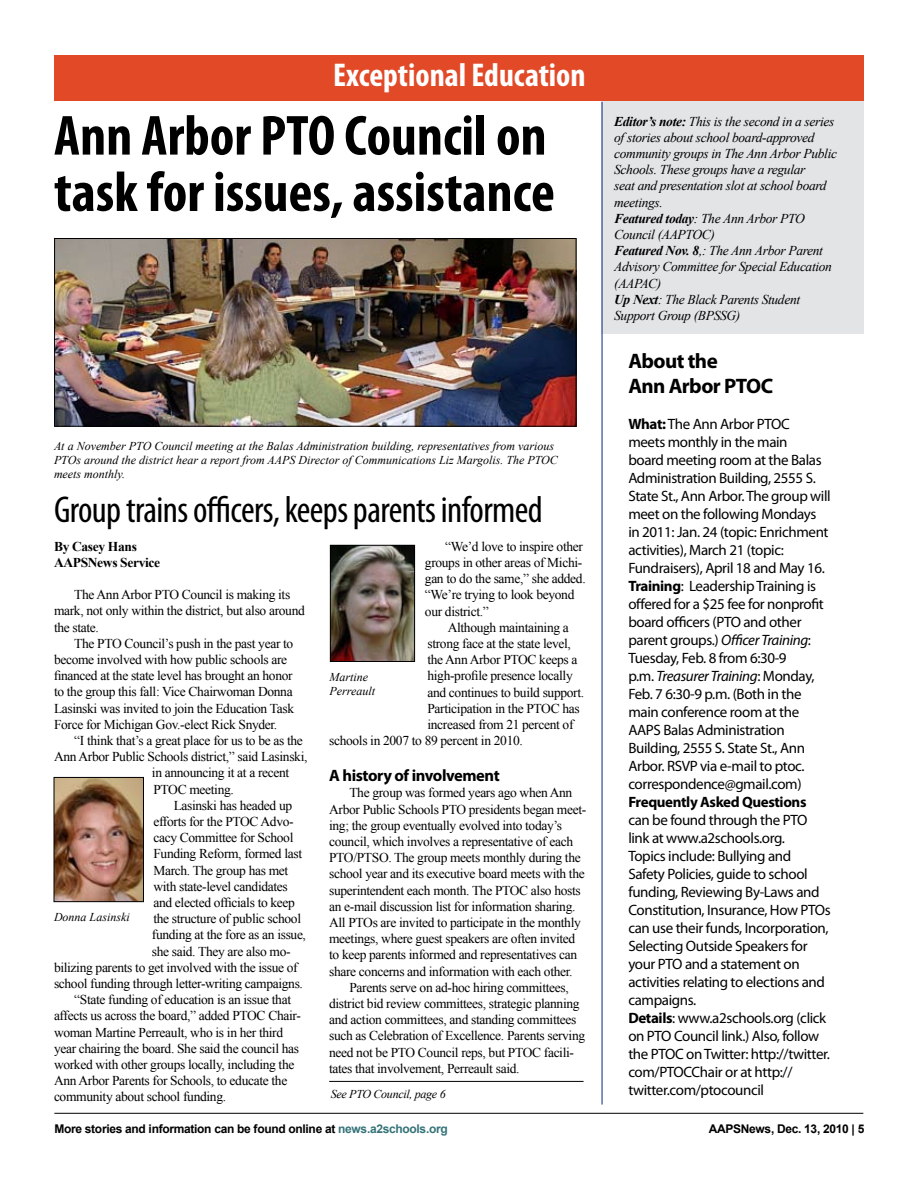
<style>
.page{position:relative;width:918px;height:1188px;background:#fff}
.page>*{position:absolute;margin:0;border:0;box-sizing:border-box;transform-origin:0 0}
.t1{font:700 condensed 57px/56.4px "Myriad Pro";color:#000}
.t2{font:condensed 37.5px "Myriad Pro";letter-spacing:-.015em;color:#000}
.t3{font:700 condensed 33px "Myriad Pro";color:#fff}
.t4{font:700 21px/25.2px "Myriad Pro";letter-spacing:-.025em;color:#000}
.t5{font:700 16.5px "Myriad Pro";letter-spacing:-.025em;color:#000}
.t6{font:15px/18px "Myriad Pro";letter-spacing:-.025em;color:#000}
.t7{font:700 15px "Myriad Pro";letter-spacing:-.025em;color:#000}
.t8{font:13.5px/16.2px "Times New Roman";letter-spacing:-.025em;color:#000}
.t9{font:italic 13.5px/16.2px "Times New Roman";letter-spacing:-.025em;color:#000}
.t10{font:700 13.5px/16.2px "Times New Roman";letter-spacing:-.025em;color:#000}
.t11{font:italic 12px/14.4px "Times New Roman";color:#000}
.t12{font:700 12px "Arial";letter-spacing:-.025em;color:#000}
.t13{font:italic 12px "Times New Roman";letter-spacing:-.025em;color:#000}
.s1{font-weight:700}
.s2{font-style:italic}
.s3{color:#357379}
</style>
<div class="page">
<div style="left:601px;top:101px;width:263px;height:233px;background:#e2e4e5"></div>
<div style="left:54px;top:55px;width:810px;height:46px;background:#e14927"></div>
<hr style="left:54px;top:1113px;width:809px;height:1px;background:#000">
<img style="left:56px;top:240px;width:518px;height:185px">
<div style="left:54px;top:238px;width:522px;height:189px;border:1px solid #000"></div>
<img style="left:332px;top:547px;width:81px;height:113px">
<div style="left:330px;top:545px;width:85px;height:117px;border:1px solid #000"></div>
<img style="left:56px;top:779px;width:86px;height:121px">
<div style="left:54px;top:777px;width:90px;height:125px;border:1px solid #000"></div>
<hr style="left:601px;top:102px;width:2px;height:1003px;background:#25408f">
<hr style="left:329px;top:1081px;width:255px;height:1px;background:#000">
<h3 class="t3" style="left:333px;top:54px;width:254px">Exceptional Education</h3>
<h1 class="t1" style="left:54px;top:106px;width:502px">Ann Arbor PTO Council on task for issues, assistance</h1>
<p class="t11" style="left:54px;top:438px;width:505px">At a November PTO Council meeting at the Balas Administration building, representatives from various<br>PTOs around the district hear a report from AAPS Director of Communications Liz Margolis. The PTOC meets monthly.</p>
<h2 class="t2" style="left:54px;top:487px;width:490px">Group trains officers, keeps parents informed</h2>
<p class="t10" style="left:54px;top:538px;width:108px">By Casey Hans<br>AAPSNews Service</p>
<p class="t8" style="left:54px;top:586px;width:252px;text-indent:20px">The Ann Arbor PTO Council is making its mark, not only within the district, but also around the state.</p>
<p class="t8" style="left:54px;top:635px;width:242px;text-indent:20px">The PTO Council’s push in the past year to become involved with how public schools are financed at the state level has brought an honor to the group this fall: Vice Chairwoman Donna Lasinski was invited to join the Education Task Force for Michigan Gov.-elect Rick Snyder.</p>
<p class="t8" style="left:74px;top:732px;width:230px">“I think that’s a great place for us to be as the</p>
<p class="t8" style="left:54px;top:748px;width:255px">Ann Arbor Public Schools district,” said Lasinski,</p>
<p class="t8" style="left:152px;top:765px;width:139px">in announcing it at a recent</p>
<p class="t8" style="left:153px;top:781px;width:82px">PTOC meeting.</p>
<p class="t8" style="left:174px;top:797px;width:120px">Lasinski has headed up</p>
<p class="t8" style="left:153px;top:813px;width:142px">efforts for the PTOC Advo-</p>
<p class="t8" style="left:153px;top:829px;width:142px">cacy Committee for School</p>
<p class="t8" style="left:153px;top:846px;width:150px">Funding Reform, formed last</p>
<p class="t8" style="left:153px;top:862px;width:136px">March. The group has met</p>
<p class="t8" style="left:153px;top:878px;width:136px">with state-level candidates</p>
<p class="t8" style="left:153px;top:894px;width:143px">and elected officials to keep</p>
<p class="t8" style="left:153px;top:910px;width:149px">the structure of public school</p>
<p class="t8" style="left:152px;top:927px;width:156px">funding at the fore as an issue,</p>
<p class="t8" style="left:152px;top:943px;width:140px">she said. They are also mo-</p>
<p class="t8" style="left:54px;top:959px;width:245px">bilizing parents to get involved with the issue of</p>
<p class="t8" style="left:54px;top:975px;width:250px">school funding through letter-writing campaigns.</p>
<p class="t8" style="left:74px;top:991px;width:218px">“State funding of education is an issue that</p>
<p class="t8" style="left:54px;top:1008px;width:248px">affects us across the board,” added PTOC Chair-</p>
<p class="t8" style="left:54px;top:1024px;width:231px">woman Martine Perreault, who is in her third</p>
<p class="t8" style="left:54px;top:1040px;width:247px">year chairing the board. She said the council has</p>
<p class="t8" style="left:54px;top:1056px;width:242px">worked with other groups locally, including the</p>
<p class="t8" style="left:54px;top:1072px;width:235px">Ann Arbor Parents for Schools, to educate the</p>
<p class="t8" style="left:54px;top:1089px;width:174px">community about school funding.</p>
<p class="t11" style="left:54px;top:909px;width:77px">Donna Lasinski</p>
<p class="t8" style="left:425px;top:538px;width:162px;text-indent:20px">“We’d love to inspire other groups in other areas of Michi&shy;gan to do the same,” she added. “We’re trying to look beyond our district.”</p>
<p class="t8" style="left:448px;top:619px;width:123px">Although maintaining a</p>
<p class="t8" style="left:427px;top:635px;width:145px">strong face at the state level,</p>
<p class="t8" style="left:427px;top:651px;width:151px">the Ann Arbor PTOC keeps a</p>
<p class="t8" style="left:427px;top:668px;width:147px">high-profile presence locally</p>
<p class="t8" style="left:427px;top:684px;width:158px">and continues to build support.</p>
<p class="t8" style="left:427px;top:700px;width:154px">Participation in the PTOC has</p>
<p class="t8" style="left:427px;top:716px;width:148px">increased from 21 percent of</p>
<p class="t8" style="left:329px;top:732px;width:195px">schools in 2007 to 89 percent in 2010.</p>
<p class="t5" style="left:329px;top:765px;width:172px">A history of involvement</p>
<p class="t8" style="left:329px;top:785px;width:259px;text-indent:20px">The group was formed years ago when Ann Arbor Public Schools PTO presidents began meet&shy;ing; the group eventually evolved into today’s council, which involves a representative of each PTO/PTSO. The group meets monthly during the school year and its executive board meets with the superintendent each month. The PTOC also hosts an e-mail discussion list for information sharing.<br>All PTOs are invited to participate in the monthly meetings, where guest speakers are often invited to keep parents informed and representatives can share concerns and information with each other.</p>
<p class="t8" style="left:329px;top:979px;width:258px;text-indent:20px">Parents serve on ad-hoc hiring committees, district bid review committees, strategic planning and action committees, and standing committees such as Celebration of Excellence. Parents serving need not be PTO Council reps, but PTOC facili&shy;tates that involvement, Perreault said.</p>
<p class="t11" style="left:330px;top:669px;width:47px">Martine<br>Perreault</p>
<p class="t13" style="left:331px;top:1085px;width:116px">See PTO Council, page 6</p>
<p class="t9" style="left:614px;top:113px;width:224px"><span class="s1">Editor’s note:</span> This is the second in a series of stories about school board-approved community groups in The Ann Arbor Public<br>Schools. These groups have a regular<br>seat and presentation slot at school board meetings.<br><span class="s1">Featured today</span>: The Ann Arbor PTO<br>Council (AAPTOC)<br><span class="s1">Featured Nov. 8</span>,: The Ann Arbor Parent<br>Advisory Committee for Special Education (AAPAC)<br><span class="s1">Up Next</span>: The Black Parents Student<br>Support Group (BPSSG)</p>
<h3 class="t4" style="left:628px;top:347px;width:146px">About the<br>Ann Arbor PTOC</h3>
<p class="t6" style="left:628px;top:415px;width:204px"><span class="s1">What:</span> The Ann Arbor PTOC<br>meets monthly in the main<br>board meeting room at the Balas<br>Administration Building, 2555 S.<br>State St., Ann Arbor. The group will meet on the following Mondays in 2011: Jan. 24 (topic: Enrichment activities), March 21 (topic:<br>Fundraisers), April 18 and May 16.<br><span class="s1">Training</span>: Leadership Training is offered for a $25 fee for nonprofit board officers (PTO and other parent groups.) <span class="s2">Officer Training</span>:<br>Tuesday, Feb. 8 from 6:30-9<br>p.m. <span class="s2">Treasurer Training</span>: Monday,<br>Feb. 7 6:30-9 p.m. (Both in the main conference room at the<br>AAPS Balas Administration<br>Building, 2555 S. State St., Ann<br>Arbor. RSVP via e-mail to ptoc. correspondence@gmail.com)</p>
<p class="t7" style="left:628px;top:792px;width:180px">Frequently Asked Questions</p>
<p class="t6" style="left:628px;top:811px;width:204px">can be found through the PTO link at www.a2schools.org.<br>Topics include: Bullying and<br>Safety Policies, guide to school funding, Reviewing By-Laws and<br>Constitution, Insurance, How PTOs can use their funds, Incorporation,<br>Selecting Outside Speakers for your PTO and a statement on activities relating to elections and campaigns.<br><span class="s1">Details</span>: www.a2schools.org (click on PTO Council link.) Also, follow the PTOC on Twitter: http://twitter. com/PTOCChair or at http:// twitter.com/ptocouncil</p>
<p class="t12" style="left:54px;top:1121px;width:395px">More stories and information can be found online at <span class="s3">news.a2schools.org</span></p>
<p class="t12" style="left:709px;top:1121px;width:157px">AAPSNews, Dec. 13, 2010 | 5</p>
</div>
